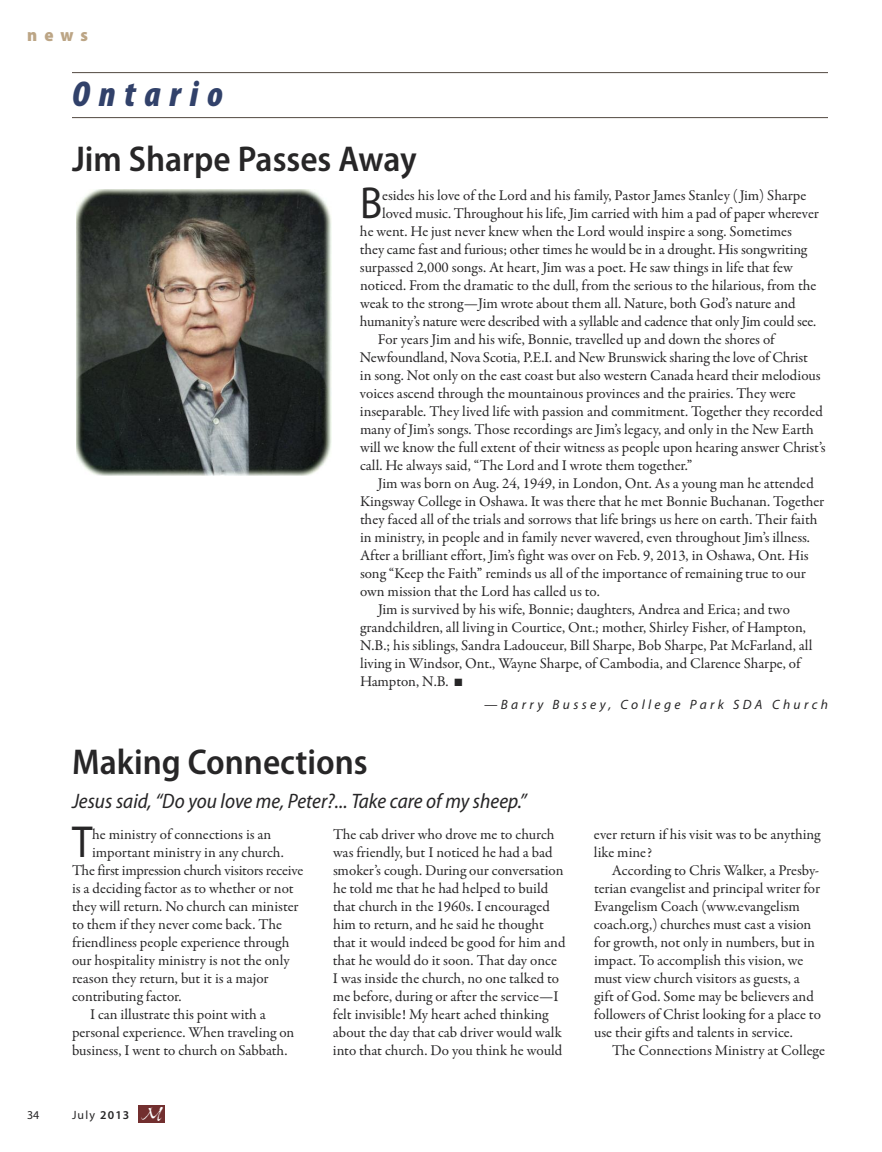
<style>
.page{position:relative;width:882px;height:1152px;background:#fff}
.page>*{position:absolute;margin:0;border:0;box-sizing:border-box;transform-origin:0 0}
.t1{font:45px "Myriad Pro";color:#272627;scale:.91 1}
.t2{font:600 semi-condensed 36px "Myriad Pro";color:#272627}
.t3{font:italic 900 condensed 36px "Myriad Pro";letter-spacing:.25em;color:#31416a}
.t4{font:italic semi-condensed 21px "Myriad Pro";color:#272627}
.t5{font:900 semi-condensed 18px "Myriad Pro";color:#bca585}
.t6{font:15px/18px "Garamond Premr Pro";letter-spacing:-.005em;color:#272627}
.t7{font:italic 13.5px "Myriad Pro";letter-spacing:.25em;color:#272627}
.t8{font:12px "Myriad Pro";letter-spacing:.1em;color:#272627}
.s1{font-weight:600}
.s2{font-family:"Arid ITC";font-size:21px;color:#fff}
</style>
<div class="page">
<div style="left:138px;top:1106px;width:27px;height:18px;background:#722f2f"></div>
<hr style="left:72px;top:72px;width:756px;height:1px;background:#645c55">
<hr style="left:72px;top:117px;width:756px;height:1px;background:#645c55">
<img style="left:76px;top:189px;width:256px;height:287px">
<p class="t5" style="left:27px;top:28px;width:63px">news</p>
<h2 class="t3" style="left:72px;top:81px;width:152px">Ontario</h2>
<h2 class="t2" style="left:72px;top:146px;width:346px">Jim Sharpe Passes Away</h2>
<h1 class="t1" style="left:360px;top:186px;width:26px">B</h1>
<p class="t6" style="left:382px;top:187px;width:426px">esides his love of the Lord and his family, Pastor James Stanley (Jim) Sharpe</p>
<p class="t6" style="left:382px;top:205px;width:438px">loved music. Throughout his life, Jim carried with him a pad of paper wherever</p>
<p class="t6" style="left:360px;top:223px;width:433px">he went. He just never knew when the Lord would inspire a song. Sometimes</p>
<p class="t6" style="left:360px;top:241px;width:449px">they came fast and furious; other times he would be in a drought. His songwriting</p>
<p class="t6" style="left:360px;top:259px;width:434px">surpassed 2,000 songs. At heart, Jim was a poet. He saw things in life that few</p>
<p class="t6" style="left:360px;top:277px;width:458px">noticed. From the dramatic to the dull, from the serious to the hilarious, from the</p>
<p class="t6" style="left:360px;top:295px;width:437px">weak to the strong—Jim wrote about them all. Nature, both God’s nature and</p>
<p class="t6" style="left:360px;top:313px;width:458px">humanity’s nature were described with a syllable and cadence that only Jim could see.</p>
<p class="t6" style="left:378px;top:331px;width:398px">For years Jim and his wife, Bonnie, travelled up and down the shores of</p>
<p class="t6" style="left:360px;top:349px;width:449px">Newfoundland, Nova Scotia, P.E.I. and New Brunswick sharing the love of Christ</p>
<p class="t6" style="left:360px;top:367px;width:462px">in song. Not only on the east coast but also western Canada heard their melodious</p>
<p class="t6" style="left:360px;top:385px;width:437px">voices ascend through the mountainous provinces and the prairies. They were</p>
<p class="t6" style="left:360px;top:403px;width:464px">inseparable. They lived life with passion and commitment. Together they recorded</p>
<p class="t6" style="left:360px;top:421px;width:455px">many of Jim’s songs. Those recordings are Jim’s legacy, and only in the New Earth</p>
<p class="t6" style="left:360px;top:439px;width:467px">will we know the full extent of their witness as people upon hearing answer Christ’s</p>
<p class="t6" style="left:360px;top:457px;width:334px">call. He always said, “The Lord and I wrote them together.”</p>
<p class="t6" style="left:378px;top:475px;width:437px">Jim was born on Aug. 24, 1949, in London, Ont. As a young man he attended</p>
<p class="t6" style="left:360px;top:493px;width:466px">Kingsway College in Oshawa. It was there that he met Bonnie Buchanan. Together</p>
<p class="t6" style="left:360px;top:511px;width:459px">they faced all of the trials and sorrows that life brings us here on earth. Their faith</p>
<p class="t6" style="left:360px;top:529px;width:452px">in ministry, in people and in family never wavered, even throughout Jim’s illness.</p>
<p class="t6" style="left:360px;top:547px;width:450px">After a brilliant effort, Jim’s fight was over on Feb. 9, 2013, in Oshawa, Ont. His</p>
<p class="t6" style="left:360px;top:565px;width:447px">song “Keep the Faith” reminds us all of the importance of remaining true to our</p>
<p class="t6" style="left:360px;top:583px;width:241px">own mission that the Lord has called us to.</p>
<p class="t6" style="left:378px;top:601px;width:413px">Jim is survived by his wife, Bonnie; daughters, Andrea and Erica; and two</p>
<p class="t6" style="left:360px;top:619px;width:447px">grandchildren, all living in Courtice, Ont.; mother, Shirley Fisher, of Hampton,</p>
<p class="t6" style="left:360px;top:637px;width:454px">N.B.; his siblings, Sandra Ladouceur, Bill Sharpe, Bob Sharpe, Pat McFarland, all</p>
<p class="t6" style="left:360px;top:655px;width:442px">living in Windsor, Ont., Wayne Sharpe, of Cambodia, and Clarence Sharpe, of</p>
<p class="t6" style="left:360px;top:673px;width:104px">Hampton, N.B. ■</p>
<p class="t7" style="left:484px;top:700px;width:345px">—Barry Bussey, College Park SDA Church</p>
<h2 class="t2" style="left:72px;top:749px;width:297px">Making Connections</h2>
<h3 class="t4" style="left:72px;top:793px;width:456px">Jesus said, “Do you love me, Peter?... Take care of my sheep.”</h3>
<h1 class="t1" style="left:72px;top:825px;width:24px">T</h1>
<p class="t6" style="left:92px;top:826px;width:181px">he ministry of connections is an</p>
<p class="t6" style="left:333px;top:826px;width:234px">The cab driver who drove me to church was friendly, but I noticed he had a bad smoker’s cough. During our conversation he told me that he had helped to build that church in the 1960s. I encouraged him to return, and he said he thought that it would indeed be good for him and that he would do it soon. That day once I was inside the church, no one talked to me before, during or after the service—I felt invisible! My heart ached thinking about the day that cab driver would walk into that church. Do you think he would</p>
<p class="t6" style="left:594px;top:826px;width:228px">ever return if his visit was to be anything like mine?</p>
<p class="t6" style="left:92px;top:844px;width:193px">important ministry in any church.</p>
<p class="t6" style="left:72px;top:862px;width:233px">The first impression church visitors receive</p>
<p class="t6" style="left:72px;top:880px;width:223px">is a deciding factor as to whether or not</p>
<p class="t6" style="left:72px;top:898px;width:228px">they will return. No church can minister</p>
<p class="t6" style="left:72px;top:916px;width:211px">to them if they never come back. The</p>
<p class="t6" style="left:72px;top:934px;width:219px">friendliness people experience through</p>
<p class="t6" style="left:72px;top:952px;width:219px">our hospitality ministry is not the only</p>
<p class="t6" style="left:72px;top:970px;width:198px">reason they return, but it is a major</p>
<p class="t6" style="left:72px;top:988px;width:111px">contributing factor.</p>
<p class="t6" style="left:90px;top:1006px;width:177px">I can illustrate this point with a</p>
<p class="t6" style="left:72px;top:1024px;width:224px">personal experience. When traveling on</p>
<p class="t6" style="left:72px;top:1042px;width:217px">business, I went to church on Sabbath.</p>
<p class="t6" style="left:594px;top:862px;width:228px;text-indent:18px">According to Chris Walker, a Presby&shy;terian evangelist and principal writer for Evangelism Coach (www.evangelism coach.org,) churches must cast a vision for growth, not only in numbers, but in impact. To accomplish this vision, we must view church visitors as guests, a gift of God. Some may be believers and followers of Christ looking for a place to use their gifts and talents in service.</p>
<p class="t6" style="left:612px;top:1042px;width:215px">The Connections Ministry at College</p>
<p class="t8" style="left:27px;top:1111px;width:14px">34</p>
<p class="t8" style="left:72px;top:1111px;width:92px">July <span class="s1">2013</span> <span class="s2">M</span></p>
</div>
